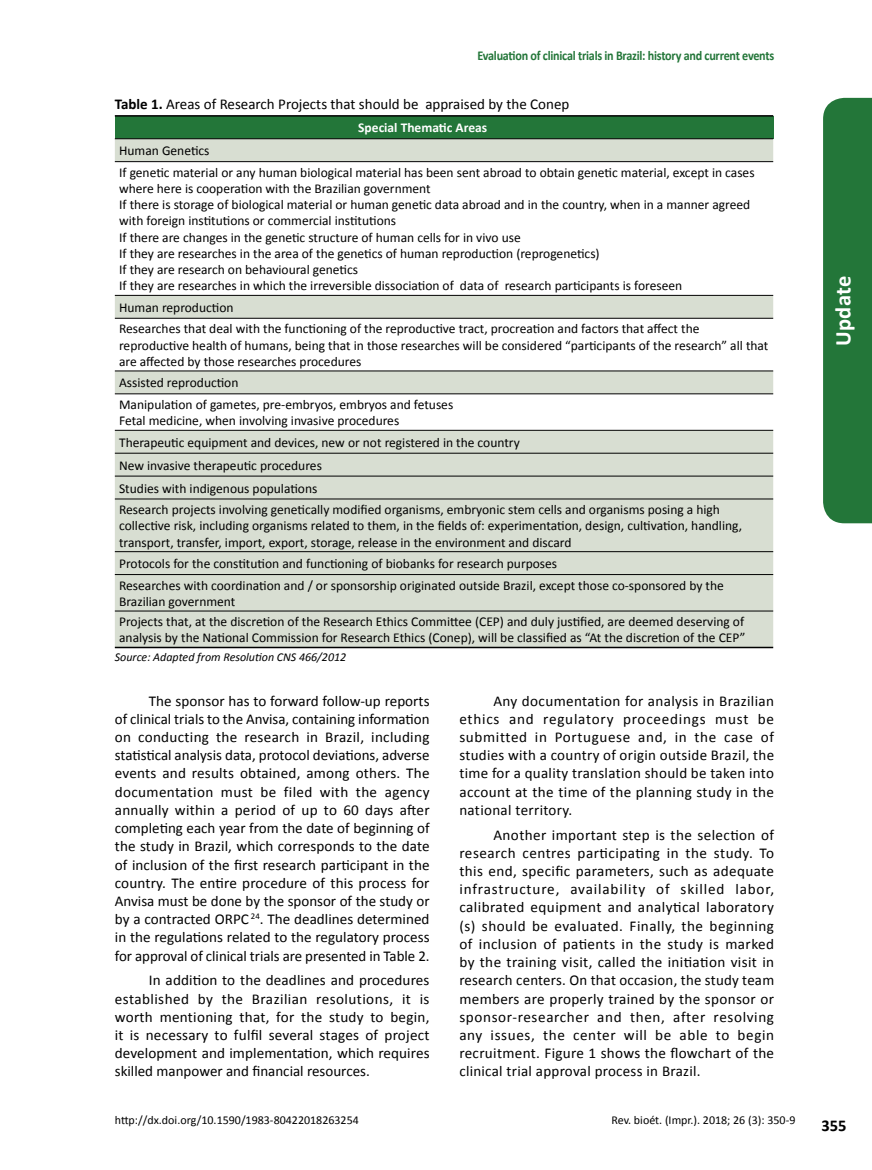
<style>
.page{position:relative;width:872px;height:1170px;background:#fff}
.page>*{position:absolute;margin:0;border:0;box-sizing:border-box;transform-origin:0 0}
.t1{font:700 22.5px "Calibri";letter-spacing:.02em;color:#fff}
.t2{font:700 16.5px "Calibri";color:#000}
.t3{font:15px/18.1px "Calibri";color:#000;text-align:justify}
.t4{font:13.5px/16.2px "Calibri";color:#000}
.t5{font:700 13.5px "Calibri";letter-spacing:-.02em;color:#237639;scale:.9 1}
.t6{font:700 13.5px "Calibri";color:#fff}
.t7{font:12px "Calibri";color:#000}
.t8{font:italic 12px "Calibri";color:#000}
.s1{font-weight:700}
</style>
<div class="page">
<div style="left:823px;top:98px;width:49px;height:425px;background:#237639"></div>
<div style="left:115px;top:116px;width:658px;height:23px;background:#237639"></div>
<div style="left:115px;top:139px;width:658px;height:507px;background:#d8ded2"></div>
<svg style="left:115px;top:162px;width:658px;height:268px"></svg>
<hr style="left:115px;top:115px;width:658px;height:2px;background:#000">
<hr style="left:115px;top:646px;width:658px;height:2px;background:#000">
<hr style="left:115px;top:138px;width:658px;height:1px;background:#000">
<hr style="left:115px;top:161px;width:658px;height:1px;background:#000">
<hr style="left:115px;top:295px;width:658px;height:1px;background:#000">
<hr style="left:115px;top:318px;width:658px;height:1px;background:#000">
<hr style="left:115px;top:370px;width:658px;height:1px;background:#000">
<hr style="left:115px;top:393px;width:658px;height:1px;background:#000">
<hr style="left:115px;top:430px;width:658px;height:1px;background:#000">
<hr style="left:115px;top:453px;width:658px;height:1px;background:#000">
<hr style="left:115px;top:475px;width:658px;height:1px;background:#000">
<hr style="left:115px;top:498px;width:658px;height:1px;background:#000">
<hr style="left:115px;top:551px;width:658px;height:1px;background:#000">
<hr style="left:115px;top:574px;width:658px;height:1px;background:#000">
<hr style="left:115px;top:610px;width:658px;height:1px;background:#000">
<p class="t5" style="left:477px;top:47px;width:331px">Evaluation of clinical trials in Brazil: history and current events</p>
<p class="t3" style="left:115px;top:95px;width:456px"><span class="s1">Table 1.</span> Areas of Research Projects that should be appraised by the Conep</p>
<p class="t6" style="left:358px;top:119px;width:130px">Special Thematic Areas</p>
<p class="t4" style="left:119px;top:140px;width:637px;line-height:21.6px">Human Genetics<br>If genetic material or any human biological material has been sent abroad to obtain genetic material, except in cases</p>
<p class="t4" style="left:119px;top:180px;width:632px">where here is cooperation with the Brazilian government<br>If there is storage of biological material or human genetic data abroad and in the country, when in a manner agreed with foreign institutions or commercial institutions<br>If there are changes in the genetic structure of human cells for in vivo use<br>If they are researches in the area of the genetics of human reproduction (reprogenetics)<br>If they are research on behavioural genetics<br>If they are researches in which the irreversible dissociation of data of research participants is foreseen</p>
<p class="t4" style="left:119px;top:296px;width:582px;line-height:21.6px">Human reproduction<br>Researches that deal with the functioning of the reproductive tract, procreation and factors that affect the</p>
<p class="t4" style="left:119px;top:337px;width:651px">reproductive health of humans, being that in those researches will be considered “participants of the research” all that are affected by those researches procedures</p>
<p class="t4" style="left:119px;top:372px;width:336px;line-height:21.6px">Assisted reproduction<br>Manipulation of gametes, pre-embryos, embryos and fetuses</p>
<p class="t4" style="left:119px;top:410px;width:402px;line-height:21.6px">Fetal medicine, when involving invasive procedures<br>Therapeutic equipment and devices, new or not registered in the country</p>
<p class="t4" style="left:119px;top:454px;width:204px;line-height:23px">New invasive therapeutic procedures<br>Studies with indigenous populations</p>
<p class="t4" style="left:119px;top:501px;width:624px">Research projects involving genetically modified organisms, embryonic stem cells and organisms posing a high collective risk, including organisms related to them, in the fields of: experimentation, design, cultivation, handling, transport, transfer, import, export, storage, release in the environment and discard</p>
<p class="t4" style="left:119px;top:553px;width:606px;line-height:21.6px">Protocols for the constitution and functioning of biobanks for research purposes<br>Researches with coordination and / or sponsorship originated outside Brazil, except those co-sponsored by the</p>
<p class="t4" style="left:119px;top:591px;width:626px;line-height:20.2px">Brazilian government<br>Projects that, at the discretion of the Research Ethics Committee (CEP) and duly justified, are deemed deserving of</p>
<p class="t4" style="left:119px;top:629px;width:628px">analysis by the National Commission for Research Ethics (Conep), will be classified as “At the discretion of the CEP”</p>
<p class="t8" style="left:115px;top:648px;width:233px">Source: Adapted from Resolution CNS 466/2012</p>
<p class="t3" style="left:115px;top:691px;width:316px;text-indent:34px">The sponsor has to forward follow-up reports of clinical trials to the Anvisa, containing information on conducting the research in Brazil, including statistical analysis data, protocol deviations, adverse events and results obtained, among others. The documentation must be filed with the agency annually within a period of up to 60 days after completing each year from the date of beginning of the study in Brazil, which corresponds to the date of inclusion of the first research participant in the country. The entire procedure of this process for Anvisa must be done by the sponsor of the study or by a contracted ORPC <sup>24</sup>. The deadlines determined in the regulations related to the regulatory process for approval of clinical trials are presented in Table 2.</p>
<p class="t3" style="left:115px;top:971px;width:316px;text-indent:34px">In addition to the deadlines and procedures established by the Brazilian resolutions, it is worth mentioning that, for the study to begin, it is necessary to fulfil several stages of project development and implementation, which requires skilled manpower and financial resources.</p>
<p class="t7" style="left:115px;top:1112px;width:245px">http://dx.doi.org/10.1590/1983-80422018263254</p>
<p class="t3" style="left:459px;top:691px;width:316px;text-indent:34px">Any documentation for analysis in Brazilian ethics and regulatory proceedings must be submitted in Portuguese and, in the case of studies with a country of origin outside Brazil, the time for a quality translation should be taken into account at the time of the planning study in the national territory.</p>
<p class="t3" style="left:459px;top:825px;width:316px;text-indent:34px">Another important step is the selection of research centres participating in the study. To this end, specific parameters, such as adequate infrastructure, availability of skilled labor, calibrated equipment and analytical laboratory (s) should be evaluated. Finally, the beginning of inclusion of patients in the study is marked by the training visit, called the initiation visit in research centers. On that occasion, the study team members are properly trained by the sponsor or sponsor-researcher and then, after resolving any issues, the center will be able to begin recruitment. Figure 1 shows the flowchart of the clinical trial approval process in Brazil.</p>
<p class="t7" style="left:611px;top:1112px;width:185px">Rev. bioét. (Impr.). 2018; 26 (3): 350-9</p>
<h1 class="t1" style="left:828px;top:346px;width:72px;rotate:-90deg">Update</h1>
<p class="t2" style="left:821px;top:1115px;width:27px">355</p>
</div>
